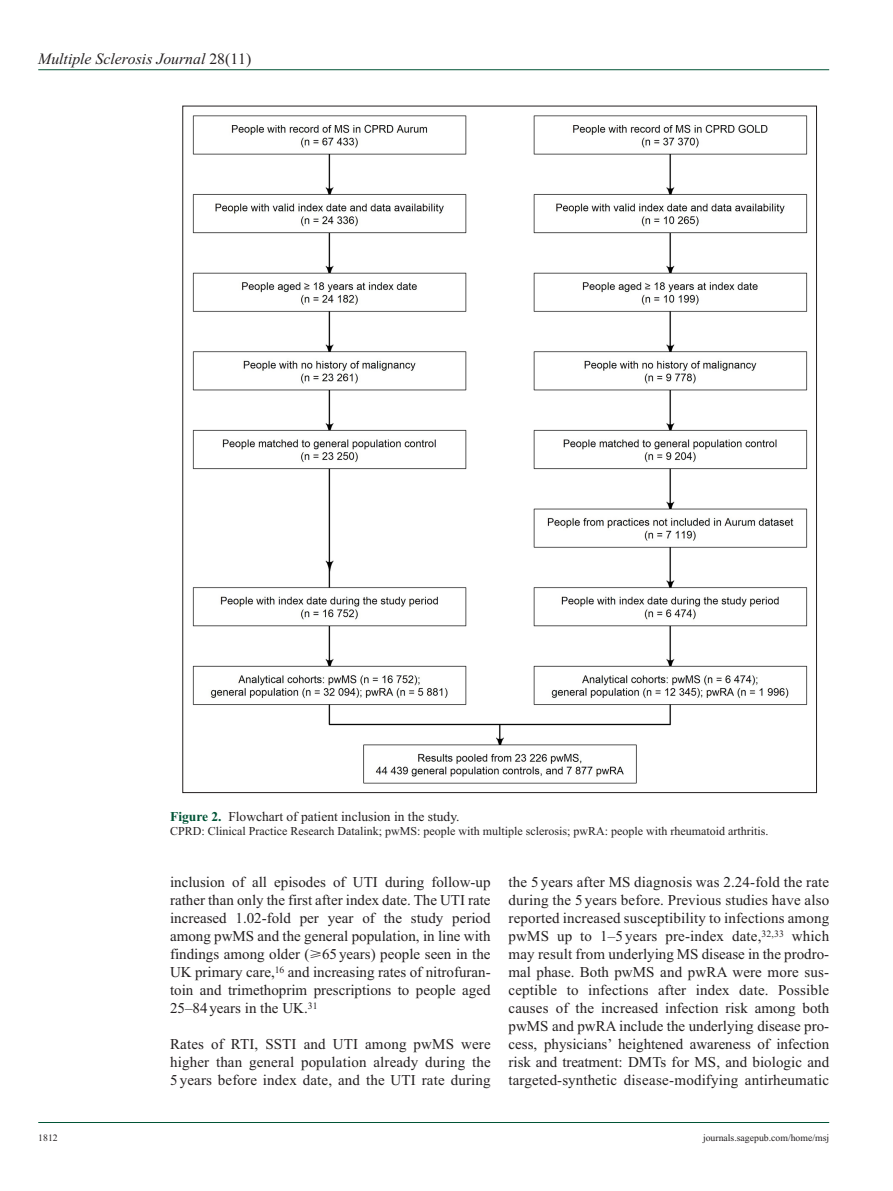
<style>
.page{position:relative;width:893px;height:1191px;background:#fff}
.page>*{position:absolute;margin:0;border:0;box-sizing:border-box;transform-origin:0 0}
.t1{font:italic 15.75px "Times New Roman";color:#231f20}
.t2{font:15px/18px "Times New Roman";letter-spacing:.01em;color:#231f20;text-align:justify}
.t3{font:13.5px "Times New Roman";color:#231f20}
.t4{font:12px "Times New Roman";color:#231f20}
.t5{font:9.75px "Times New Roman";color:#231f20}
.s1{font-style:normal}
.s2{font-weight:700;color:#015436}
</style>
<div class="page">
<hr style="left:38px;top:69px;width:791px;height:1px;background:#015436">
<hr style="left:38px;top:1122px;width:791px;height:1px;background:#015436">
<img style="left:192px;top:115px;width:616px;height:669px">
<p class="t1" style="left:38px;top:50px;width:215px">Multiple Sclerosis Journal <span class="s1">28(11)</span></p>
<p class="t3" style="left:170px;top:808px;width:291px"><span class="s2">Figure 2.</span> Flowchart of patient inclusion in the study.</p>
<p class="t4" style="left:170px;top:824px;width:600px">CPRD: Clinical Practice Research Datalink; pwMS: people with multiple sclerosis; pwRA: people with rheumatoid arthritis.</p>
<p class="t2" style="left:170px;top:873px;width:322px">inclusion of all episodes of UTI during follow-up rather than only the first after index date. The UTI rate increased 1.02-fold per year of the study period among pwMS and the general population, in line with findings among older (⩾65 years) people seen in the UK primary care,<sup>16</sup> and increasing rates of nitrofuran&shy;toin and trimethoprim prescriptions to people aged 25–84years in the UK.<sup>31</sup></p>
<p class="t2" style="left:170px;top:1035px;width:322px">Rates of RTI, SSTI and UTI among pwMS were higher than general population already during the 5 years before index date, and the UTI rate during</p>
<p class="t2" style="left:509px;top:873px;width:322px">the 5 years after MS diagnosis was 2.24-fold the rate during the 5 years before. Previous studies have also reported increased susceptibility to infections among pwMS up to 1–5 years pre-index date,<sup>32,33</sup> which may result from underlying MS disease in the prodro&shy;mal phase. Both pwMS and pwRA were more sus&shy;ceptible to infections after index date. Possible causes of the increased infection risk among both pwMS and pwRA include the underlying disease pro&shy;cess, physicians’ heightened awareness of infection risk and treatment: DMTs for MS, and biologic and targeted-synthetic disease-modifying antirheumatic</p>
<p class="t5" style="left:38px;top:1132px;width:21px">1812</p>
<p class="t5" style="left:703px;top:1132px;width:128px">journals.sagepub.com/home/msj</p>
</div>
